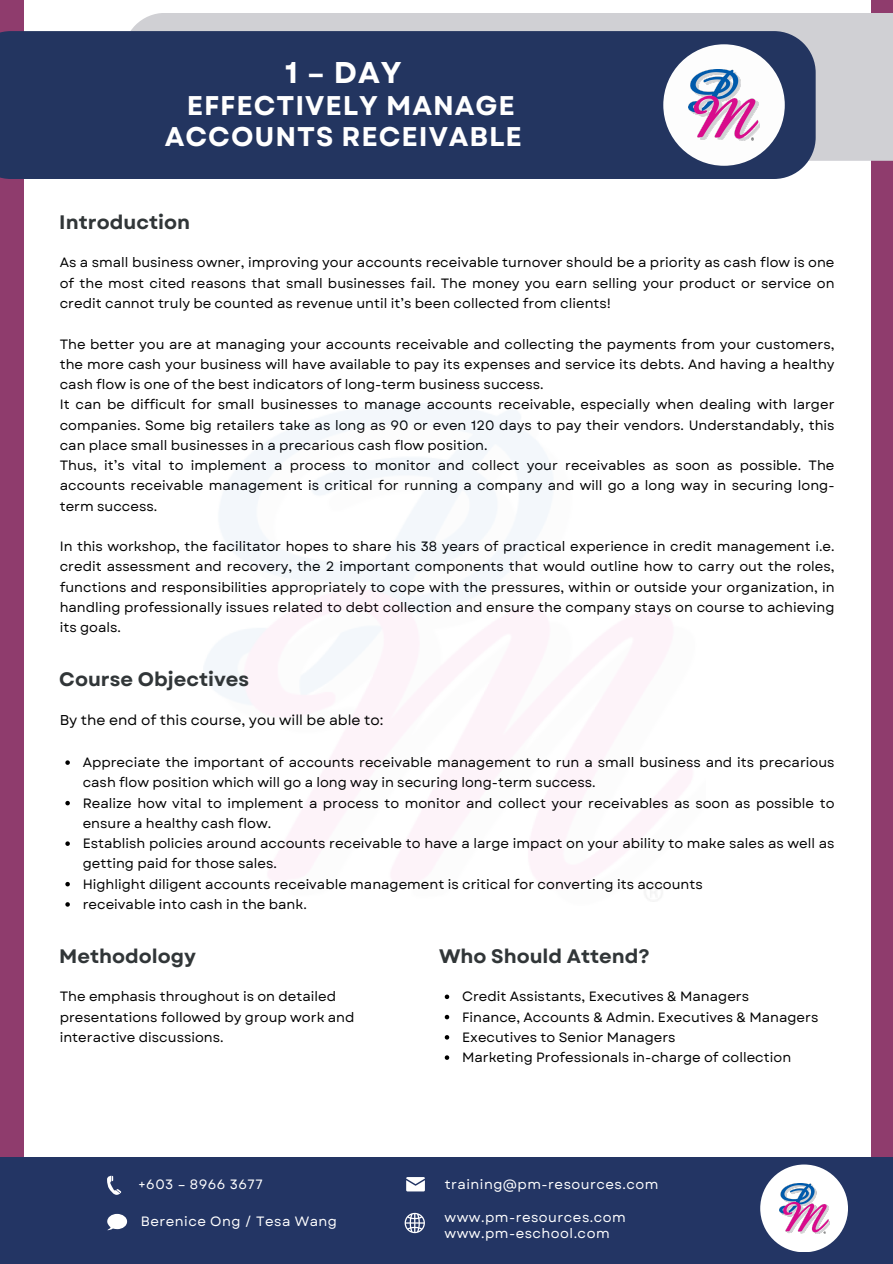
<style>
.page{position:relative;width:893px;height:1264px;background:#fff}
.page>*{position:absolute;margin:0;border:0;box-sizing:border-box;transform-origin:0 0}
.t1{font:700 30px "Garet";color:#fff}
.t2{font:700 27px/31.5px "Garet";letter-spacing:.035em;color:#fff;text-align:center}
.t3{font:700 19.5px "Garet";color:#313638}
.t4{font:14.25px "Garet";color:#000}
.t5{font:13.5px/20.2px "Garet";color:#000;text-align:justify}
.t6{font:13.5px "Garet";letter-spacing:.035em;color:#fff}
</style>
<div class="page">
<div style="left:0;top:0;width:892px;height:1263px;background:#8f3c6d"></div>
<div style="left:24px;top:0;width:846px;height:1262px;background:#fff"></div>
<div style="left:131px;top:13px;width:761px;height:148px;background:#d0d0d4"></div>
<div style="left:0;top:31px;width:815px;height:148px;background:#233560"></div>
<div style="left:663px;top:44px;width:121px;height:122px;background:#fdfdfd;border-radius:50%"></div>
<img style="left:688px;top:70px;width:71px;height:70px">
<svg style="left:65px;top:760px;width:5px;height:4px"></svg>
<svg style="left:65px;top:800px;width:5px;height:5px"></svg>
<svg style="left:65px;top:841px;width:5px;height:4px"></svg>
<svg style="left:65px;top:881px;width:5px;height:5px"></svg>
<svg style="left:65px;top:902px;width:5px;height:4px"></svg>
<svg style="left:444px;top:994px;width:5px;height:5px"></svg>
<svg style="left:444px;top:1014px;width:5px;height:5px"></svg>
<svg style="left:444px;top:1035px;width:5px;height:4px"></svg>
<svg style="left:444px;top:1055px;width:5px;height:4px"></svg>
<div style="left:0;top:1156px;width:892px;height:107px;background:#233564"></div>
<div style="left:760px;top:1164px;width:87px;height:88px;background:#fff;border-radius:50%"></div>
<img style="left:779px;top:1183px;width:50px;height:50px">
<svg style="left:107px;top:1175px;width:14px;height:19px"></svg>
<svg style="left:107px;top:1213px;width:20px;height:17px"></svg>
<svg style="left:406px;top:1177px;width:19px;height:14px"></svg>
<svg style="left:404px;top:1212px;width:21px;height:21px"></svg>
<p class="t1" style="left:285px;top:51px;width:118px">1 – DAY</p>
<p class="t2" style="left:165px;top:89px;width:358px">EFFECTIVELY MANAGE<br>ACCOUNTS RECEIVABLE</p>
<p class="t3" style="left:59px;top:208px;width:132px">Introduction</p>
<p class="t5" style="left:60px;top:253px;width:776px">As a small business owner, improving your accounts receivable turnover should be a priority as cash flow is one of the most cited reasons that small businesses fail. The money you earn selling your product or service on credit cannot truly be counted as revenue until it’s been collected from clients!</p>
<p class="t5" style="left:60px;top:334px;width:776px">The better you are at managing your accounts receivable and collecting the payments from your customers, the more cash your business will have available to pay its expenses and service its debts. And having a healthy cash flow is one of the best indicators of long-term business success.</p>
<p class="t5" style="left:60px;top:394px;width:776px">It can be difficult for small businesses to manage accounts receivable, especially when dealing with larger companies. Some big retailers take as long as 90 or even 120 days to pay their vendors. Understandably, this can place small businesses in a precarious cash flow position.</p>
<p class="t5" style="left:60px;top:455px;width:776px">Thus, it’s vital to implement a process to monitor and collect your receivables as soon as possible. The accounts receivable management is critical for running a company and will go a long way in securing long&shy;term success.</p>
<p class="t5" style="left:60px;top:536px;width:776px">In this workshop, the facilitator hopes to share his 38 years of practical experience in credit management i.e. credit assessment and recovery, the 2 important components that would outline how to carry out the roles, functions and responsibilities appropriately to cope with the pressures, within or outside your organization, in handling professionally issues related to debt collection and ensure the company stays on course to achieving its goals.</p>
<p class="t3" style="left:59px;top:665px;width:191px">Course Objectives</p>
<p class="t4" style="left:60px;top:710px;width:325px">By the end of this course, you will be able to:</p>
<p class="t5" style="left:83px;top:752px;width:753px">Appreciate the important of accounts receivable management to run a small business and its precarious cash flow position which will go a long way in securing long-term success.</p>
<p class="t5" style="left:83px;top:792px;width:753px">Realize how vital to implement a process to monitor and collect your receivables as soon as possible to ensure a healthy cash flow.</p>
<p class="t5" style="left:83px;top:833px;width:753px">Establish policies around accounts receivable to have a large impact on your ability to make sales as well as getting paid for those sales.</p>
<p class="t5" style="left:83px;top:873px;width:621px">Highlight diligent accounts receivable management is critical for converting its accounts</p>
<p class="t5" style="left:83px;top:894px;width:226px">receivable into cash in the bank.</p>
<p class="t3" style="left:59px;top:942px;width:138px">Methodology</p>
<p class="t5" style="left:60px;top:986px;width:296px;text-align:left">The emphasis throughout is on detailed presentations followed by group work and interactive discussions.</p>
<p class="t6" style="left:138px;top:1174px;width:126px">+603 – 8966 3677</p>
<p class="t6" style="left:141px;top:1211px;width:198px">Berenice Ong / Tesa Wang</p>
<p class="t3" style="left:439px;top:942px;width:212px">Who Should Attend?</p>
<p class="t5" style="left:462px;top:986px;width:288px">Credit Assistants, Executives &amp; Managers</p>
<p class="t5" style="left:462px;top:1006px;width:358px">Finance, Accounts &amp; Admin. Executives &amp; Managers</p>
<p class="t5" style="left:462px;top:1027px;width:215px">Executives to Senior Managers</p>
<p class="t5" style="left:462px;top:1047px;width:330px">Marketing Professionals in-charge of collection</p>
<p class="t6" style="left:444px;top:1174px;width:215px">training@pm-resources.com</p>
<p class="t6" style="left:444px;top:1207px;width:183px">www.pm-resources.com</p>
<p class="t6" style="left:444px;top:1223px;width:167px">www.pm-eschool.com</p>
</div>
